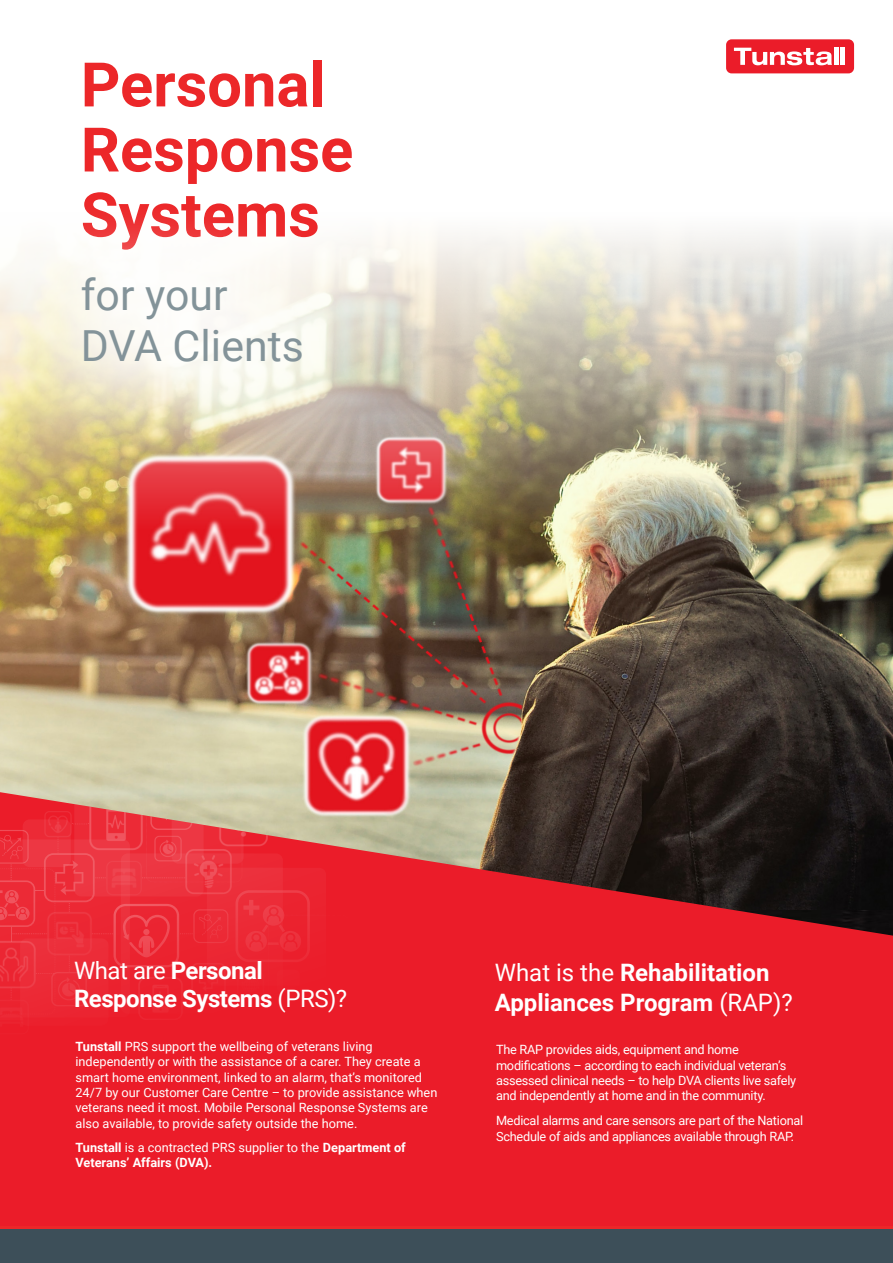
<style>
.page{position:relative;width:893px;height:1263px;background:#fff}
.page>*{position:absolute;margin:0;border:0;box-sizing:border-box;transform-origin:0 0}
.t1{font:700 61.5px/65.1px "Roboto";color:#ec2729}
.t2{font:42.9px/51.4px "Roboto";color:#839399}
.t3{font:700 24px/29.4px "Roboto";color:#fff}
.t4{font:700 24px/27.8px "Roboto";letter-spacing:-.02em;color:#fff}
.t5{font:12.75px/15.3px "Roboto";letter-spacing:-.01em;color:#fff}
.t6{font:700 12.75px/15.3px "Roboto";color:#fff}
.s1{font-weight:400}
.s2{font-weight:700}
</style>
<div class="page">
<img style="left:0;top:227px;width:893px;height:565px">
<svg style="left:0;top:792px;width:893px;height:435px;background:#cc2029"></svg>
<div style="left:20px;top:938px;width:88px;height:88px;background:#eb1f2c;border-radius:7px"></div>
<div style="left:0;top:1017px;width:51px;height:30px;background:#eb1c29"></div>
<img style="left:127px;top:1017px;width:66px;height:13px">
<svg style="left:0;top:792px;width:349px;height:225px;background:#e83841"></svg>
<div style="left:226px;top:961px;width:49px;height:47px;background:#eb212e"></div>
<img style="left:208px;top:792px;width:71px;height:65px">
<img style="left:175px;top:838px;width:68px;height:66px">
<div style="left:0;top:0;width:465px;height:480px;background:#fff;opacity:.75"></div>
<div style="left:0;top:193px;width:394px;height:264px;background:#fff;opacity:.75"></div>
<div style="left:0;top:1229px;width:893px;height:34px;background:#3d4f59"></div>
<hr style="left:0;top:1227px;width:893px;height:2px;background:#ec2729">
<div style="left:726px;top:39px;width:128px;height:34px;background:#eb1c29;border-radius:6px"></div>
<svg style="left:734px;top:48px;width:98px;height:17px"></svg>
<hr style="left:834px;top:47px;width:4px;height:18px;background:#fff">
<hr style="left:841px;top:47px;width:4px;height:18px;background:#fff">
<p class="t1" style="left:81px;top:50px;width:274px">Personal<br>Response<br>Systems</p>
<p class="t2" style="left:81px;top:267px;width:224px">for your<br>DVA Clients</p>
<p class="t4" style="left:74px;top:956px;width:275px"><span class="s1">What are</span> Personal<br>Response Systems <span class="s1">(PRS)?</span></p>
<p class="t5" style="left:75px;top:1038px;width:363px"><span class="s2">Tunstall</span> PRS support the wellbeing of veterans living independently or with the assistance of a carer. They create a smart home environment, linked to an alarm, that’s monitored 24/7 by our Customer Care Centre – to provide assistance when veterans need it most. Mobile Personal Response Systems are also available, to provide safety outside the home.</p>
<p class="t6" style="left:75px;top:1139px;width:332px">Tunstall <span class="s1">is a contracted PRS supplier to the</span> Department of<br>Veterans’ Affairs (DVA).</p>
<p class="t3" style="left:495px;top:957px;width:299px"><span class="s1">What is the</span> Rehabilitation<br>Appliances Program <span class="s1">(RAP)?</span></p>
<p class="t5" style="left:496px;top:1041px;width:302px">The RAP provides aids, equipment and home modifications – according to each individual veteran’s assessed clinical needs – to help DVA clients live safely and independently at home and in the community.</p>
<p class="t5" style="left:496px;top:1112px;width:309px">Medical alarms and care sensors are part of the National<br>Schedule of aids and appliances available through RAP.</p>
</div>
